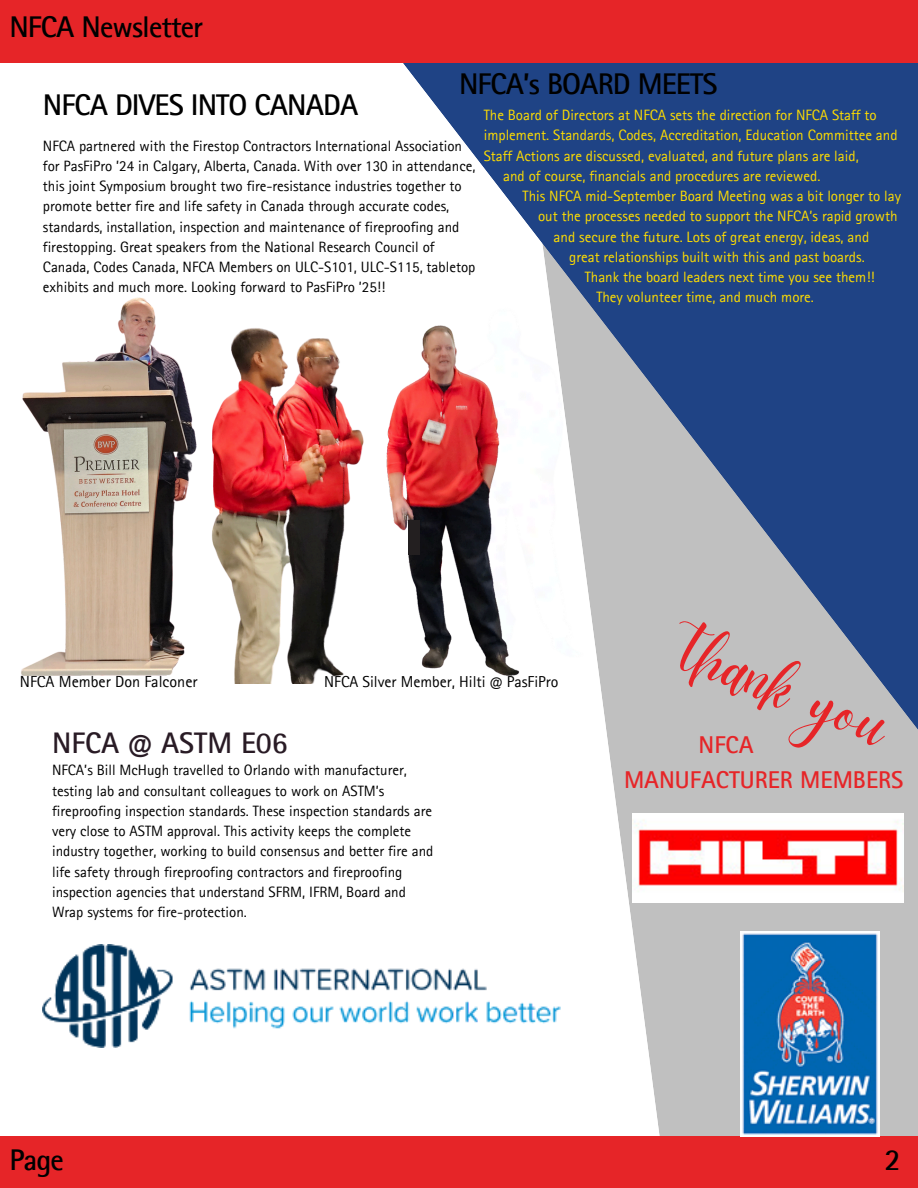
<style>
.page{position:relative;width:918px;height:1188px;background:#fff}
.page>*{position:absolute;margin:0;border:0;box-sizing:border-box;transform-origin:0 0}
.t1{font:67.8px "Daydream";color:#e62528}
.t2{font:700 30px "Rotis Sans Serif Pro";letter-spacing:-.03em;color:#000}
.t3{font:700 29.85px "Rotis Sans Serif Pro";color:#291b25}
.t4{font:700 24.3px/34.8px "Rotis Sans Serif Pro";color:#e62528;text-align:center}
.t5{font:16.2px "Rotis Sans Serif Pro";color:#000}
.t6{font:15.9px "Rotis Sans Serif Pro";color:#000}
.t7{font:15px/20.2px "Rotis Sans Serif Pro";color:#000}
.t8{font:15px/20.2px "Rotis Sans Serif Pro";color:#fd0}
.s1{color:#c0c0c0}
</style>
<div class="page">
<svg style="left:560px;top:1002px;width:358px;height:134px;fill:#c0c0c0"></svg>
<svg style="left:403px;top:63px;width:515px;height:939px"></svg>
<div style="left:0;top:1136px;width:918px;height:52px;background:#e62528"></div>
<div style="left:0;top:0;width:918px;height:63px;background:#e62528"></div>
<img style="left:212px;top:308px;width:372px;height:375px">
<img style="left:386px;top:325px;width:134px;height:352px">
<div style="left:408px;top:520px;width:11px;height:35px;background:#231f20"></div>
<img style="left:21px;top:298px;width:176px;height:378px">
<img style="left:43px;top:945px;width:517px;height:102px">
<img style="left:632px;top:813px;width:271px;height:89px">
<img style="left:741px;top:932px;width:138px;height:204px">
<h3 class="t2" style="left:9px;top:16px;width:195px">NFCA Newsletter</h3>
<p class="t2" style="left:459px;top:73px;width:260px">NFCA’s BOARD MEETS</p>
<h2 class="t2" style="left:43px;top:94px;width:317px">NFCA DIVES INTO CANADA</h2>
<p class="t8" style="left:484px;top:107px;width:415px">The Board of Directors at NFCA sets the direction for NFCA Staff to implement. Standards, Codes, Accreditation, Education Committee and<br>Staff Actions are discussed, evaluated, and future plans are laid,</p>
<p class="t8" style="left:503px;top:168px;width:319px">and of course, financials and procedures are reviewed.</p>
<p class="t8" style="left:523px;top:188px;width:380px">This NFCA mid-September Board Meeting was a bit longer to lay</p>
<p class="t8" style="left:538px;top:208px;width:361px">out the processes needed to support the NFCA’s rapid growth</p>
<h1 class="t8" style="left:554px;top:229px;width:317px">and secure the future. Lots of great energy, ideas, and</h1>
<h4 class="t8" style="left:569px;top:249px;width:297px">great relationships built with this and past boards.</h4>
<p class="t8" style="left:585px;top:269px;width:292px">Thank the board leaders next time you see them!!</p>
<p class="t8" style="left:596px;top:289px;width:219px">They volunteer time, and much more.</p>
<p class="t7" style="left:43px;top:138px;width:434px">NFCA partnered with the Firestop Contractors International Association for PasFiPro ’24 in Calgary, Alberta, Canada. With over 130 in attendance, this joint Symposium brought two fire-resistance industries together to promote better fire and life safety in Canada through accurate codes, standards, installation, inspection and maintenance of fireproofing and firestopping. Great speakers from the National Research Council of Canada, Codes Canada, NFCA Members on ULC-S101, ULC-S115, tabletop exhibits and much more. Looking forward to PasFiPro ’25!!</p>
<p class="t1" style="left:687px;top:606px;width:233px;rotate:22deg">Thank you</p>
<h3 class="t5" style="left:20px;top:675px;width:179px">NFCA Member Don Falconer</h3>
<p class="t6" style="left:324px;top:676px;width:236px">NFCA Silver Member, Hilti @ PasFiPro</p>
<p class="t3" style="left:52px;top:732px;width:237px">NFCA @ ASTM E06</p>
<p class="t4" style="left:624px;top:731px;width:281px">NFCA <span class="s1">SILVER<br></span>MANUFACTURER MEMBERS</p>
<p class="t7" style="left:52px;top:762px;width:383px">NFCA’s Bill McHugh travelled to Orlando with manufacturer, testing lab and consultant colleagues to work on ASTM’s fireproofing inspection standards. These inspection standards are very close to ASTM approval. This activity keeps the complete industry together, working to build consensus and better fire and life safety through fireproofing contractors and fireproofing inspection agencies that understand SFRM, IFRM, Board and Wrap systems for fire-protection.</p>
<p class="t2" style="left:9px;top:1149px;width:56px">Page</p>
<p class="t2" style="left:885px;top:1149px;width:18px">2</p>
</div>
